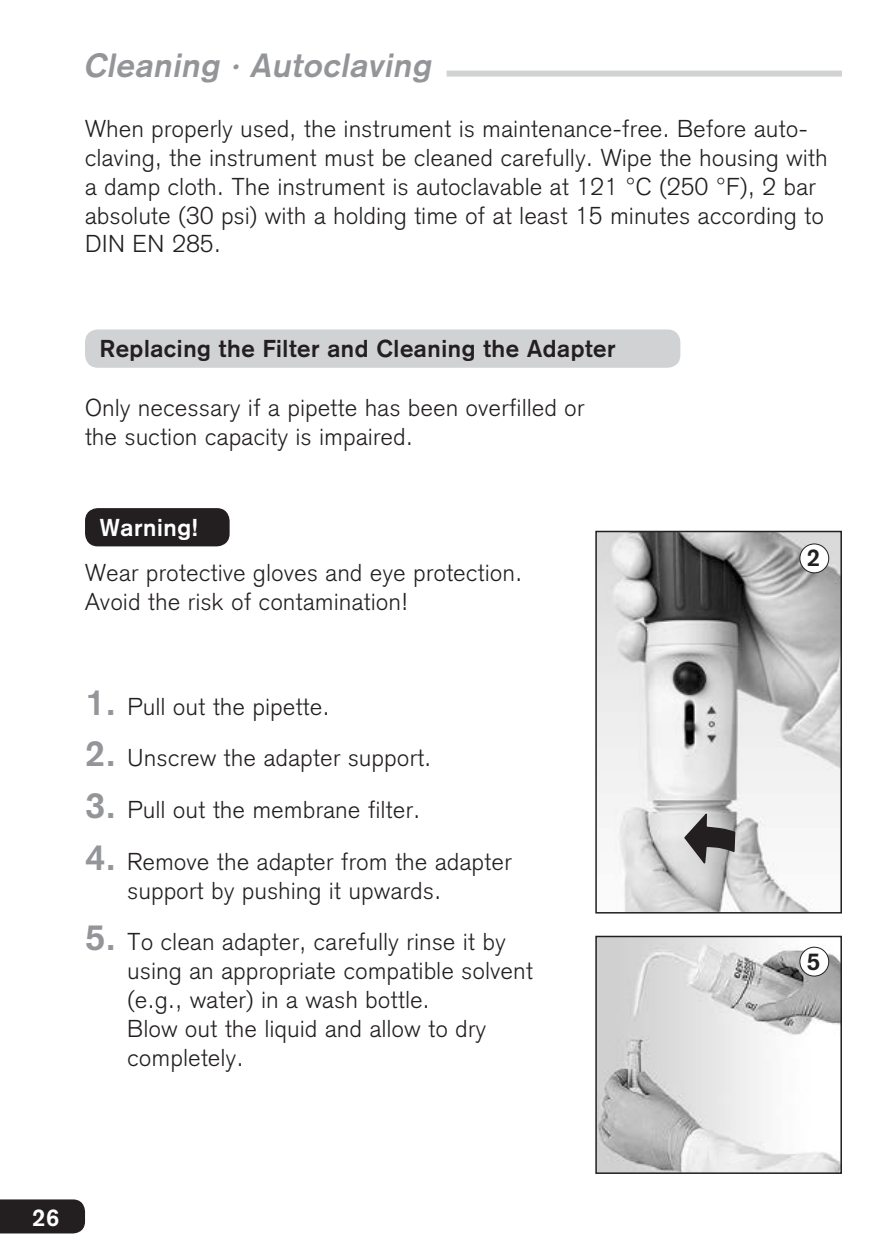
<style>
.page{position:relative;width:893px;height:1259px;background:#fff}
.page>*{position:absolute;margin:0;border:0;box-sizing:border-box;transform-origin:0 0}
.t1{font:italic 700 33px "Akzidenz Grotesk";color:#939598}
.t2{font:300 24px/28.8px "Akzidenz Grotesk";letter-spacing:.025em;color:#231f20}
.t3{font:700 24px "Akzidenz Grotesk";letter-spacing:.025em;color:#231f20}
.t4{font:700 24px "Akzidenz Grotesk";letter-spacing:.025em;color:#fff}
.s1{font-weight:700;font-size:36px;color:#939598}
</style>
<div class="page">
<img style="left:598px;top:938px;width:241px;height:233px">
<div style="left:595px;top:935px;width:247px;height:239px;border:2px solid #231f20"></div>
<img style="left:598px;top:534px;width:241px;height:376px">
<div style="left:595px;top:531px;width:247px;height:382px;border:2px solid #231f20"></div>
<div style="left:800px;top:544px;width:29px;height:29px;background:#fff;border-radius:50%"></div>
<div style="left:799px;top:543px;width:30px;height:30px;border:1px solid #231f20;border-radius:50%"></div>
<svg style="left:683px;top:810px;width:53px;height:141px"></svg>
<div style="left:800px;top:947px;width:29px;height:29px;background:#fff;border-radius:50%"></div>
<div style="left:799px;top:946px;width:30px;height:30px;border:1px solid #231f20;border-radius:50%"></div>
<div style="left:0;top:1199px;width:85px;height:34px;background:#231f20"></div>
<div style="left:447px;top:71px;width:395px;height:6px;background:#d1d2d4"></div>
<div style="left:85px;top:329px;width:595px;height:39px;background:#d1d2d4;border-radius:13px"></div>
<div style="left:85px;top:508px;width:145px;height:38px;background:#231f20;border-radius:13px"></div>
<h1 class="t1" style="left:83px;top:45px;width:356px">Cleaning · Autoclaving</h1>
<p class="t2" style="left:85px;top:115px;width:744px">When properly used, the instrument is maintenance-free. Before auto&shy;claving, the instrument must be cleaned carefully. Wipe the housing with a damp cloth. The instrument is autoclavable at 121 °C (250 °F), 2 bar absolute (30 psi) with a holding time of at least 15 minutes according to DIN EN 285.</p>
<p class="t3" style="left:100px;top:334px;width:517px">Replacing the Filter and Cleaning the Adapter</p>
<p class="t2" style="left:85px;top:393px;width:501px">Only necessary if a pipette has been overfilled or the suction capacity is impaired.</p>
<p class="t4" style="left:100px;top:513px;width:100px">Warning!</p>
<p class="t2" style="left:85px;top:558px;width:439px">Wear protective gloves and eye protection.<br>Avoid the risk of contamination!</p>
<p class="t2" style="left:85px;top:692px;width:246px"><span class="s1">1.</span> Pull out the pipette.</p>
<p class="t2" style="left:85px;top:743px;width:348px"><span class="s1">2.</span> Unscrew the adapter support.</p>
<p class="t2" style="left:85px;top:795px;width:337px"><span class="s1">3.</span> Pull out the membrane filter.</p>
<p class="t2" style="left:128px;top:847px;width:385px;text-indent:-43px"><span class="s1">4.</span> Remove the adapter from the adapter support by pushing it upwards.</p>
<p class="t2" style="left:128px;top:927px;width:407px;text-indent:-43px"><span class="s1">5.</span> To clean adapter, carefully rinse it by using an appropriate compatible solvent (e.g., water) in a wash bottle.<br>Blow out the liquid and allow to dry completely.</p>
<p class="t3" style="left:807px;top:544px;width:15px">2</p>
<p class="t3" style="left:807px;top:947px;width:15px">5</p>
<p class="t4" style="left:32px;top:1203px;width:29px">26</p>
</div>
